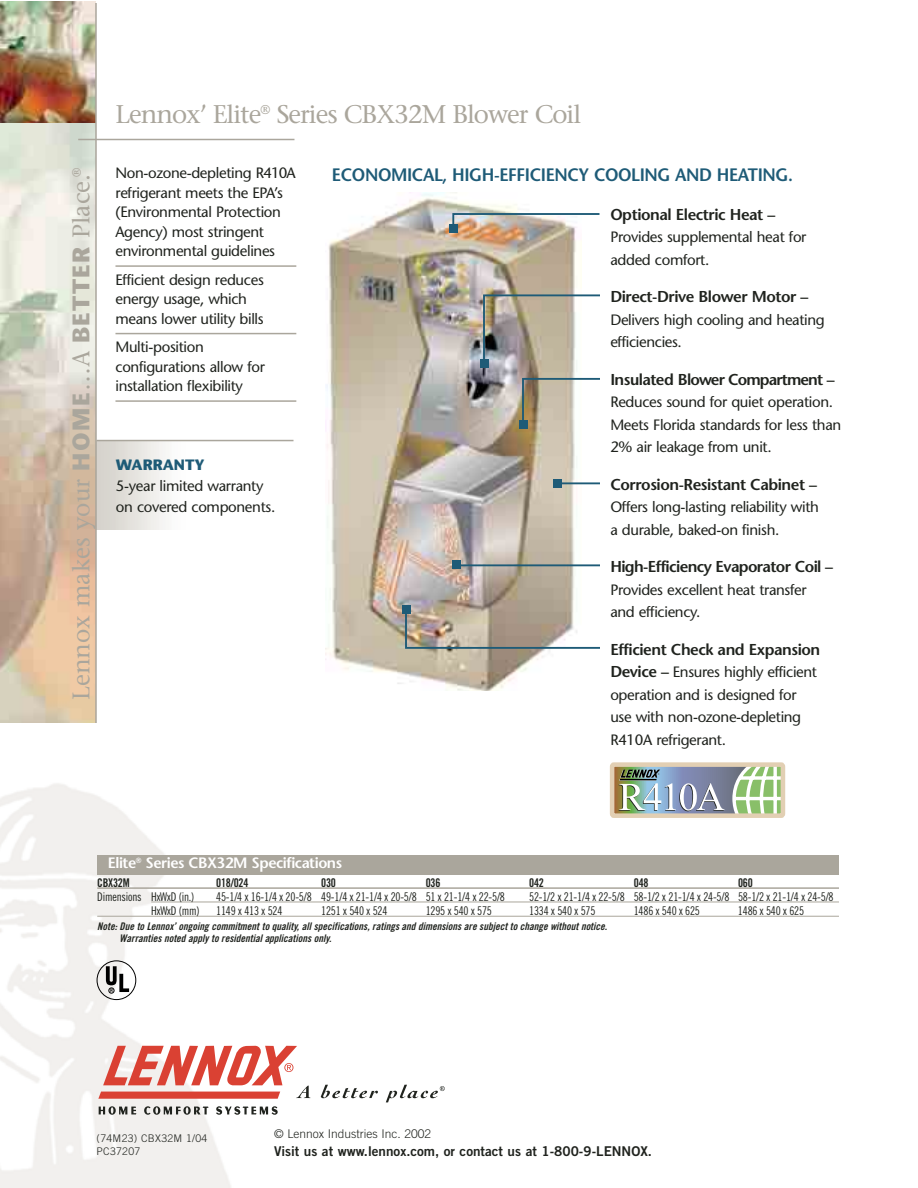
<style>
.page{position:relative;width:918px;height:1188px;background:#fff}
.page>*{position:absolute;margin:0;border:0;box-sizing:border-box;transform-origin:0 0}
.t1{font:25.5px "Stone Serif";letter-spacing:-.04em;color:#aaa69c}
.t2{font:24px "Stone Serif";color:#aaa69c}
.t3{font:600 18px "Stone Sans";letter-spacing:-.025em;color:#1e5b77;scale:.95 1}
.t4{font:600 15.75px "Stone Sans";letter-spacing:-.03em;color:#20231e}
.t5{font:600 15.75px "Stone Sans";letter-spacing:-.055em;color:#20231e}
.t6{font:15px/22.5px "Stone Sans";letter-spacing:-.025em;color:#20231e}
.t7{font:600 15px "Stone Sans";letter-spacing:-.03em;color:#fff}
.t8{font:700 15px "Stone Sans";color:#1e5b77}
.t9{font:13.5px "Trade Gothic Bold Two";color:#20231e}
.t10{font:12px "Trade Gothic Cond Eighteen";letter-spacing:-.02em;color:#20231e;scale:.95 1}
.t11{font:12px "Trade Gothic Bold Cond Twenty";letter-spacing:-.02em;color:#20231e;scale:.95 1}
.t12{font:300 12px "Trade Gothic";color:#20231e}
.t13{font:10.5px/12px "Trade Gothic Bold Cond Twenty Obl";color:#20231e}
.t14{font:300 10.5px/13.5px "Trade Gothic";letter-spacing:.03em;color:#20231e}
.t15{font:700 4.65px "Helvetica";color:#000;scale:.85 1}
.s1{font-family:"Stone Sans";font-weight:700}
.s2{font-weight:600;font-size:15.75px}
</style>
<div class="page">
<img style="left:0;top:783px;width:246px;height:405px">
<svg style="left:98px;top:1046px;width:212px;height:53px"></svg>
<svg style="left:321px;top:1085px;width:57px;height:13px"></svg>
<svg style="left:99px;top:1106px;width:37px;height:9px"></svg>
<svg style="left:144px;top:1106px;width:64px;height:9px"></svg>
<svg style="left:216px;top:1106px;width:62px;height:9px"></svg>
<svg style="left:386px;top:1085px;width:59px;height:17px"></svg>
<img style="left:325px;top:192px;width:250px;height:499px">
<svg style="left:106px;top:966px;width:23px;height:27px"></svg>
<div style="left:97px;top:960px;width:39px;height:40px;border:1px solid #000;border-radius:50%"></div>
<div style="left:97px;top:855px;width:742px;height:19px;background:#aaa69c"></div>
<hr style="left:97px;top:887px;width:742px;height:2px;background:#aaa69c">
<hr style="left:151px;top:902px;width:688px;height:1px;background:#aaa69c">
<hr style="left:97px;top:916px;width:742px;height:1px;background:#aaa69c">
<hr style="left:115px;top:265px;width:181px;height:2px;background:#aaa69c">
<hr style="left:115px;top:333px;width:181px;height:1px;background:#aaa69c">
<hr style="left:115px;top:400px;width:181px;height:2px;background:#aaa69c">
<img style="left:0;top:122px;width:95px;height:601px">
<hr style="left:78px;top:139px;width:216px;height:1px;background:#aaa69c">
<img style="left:0;top:2px;width:96px;height:120px">
<hr style="left:97px;top:440px;width:197px;height:1px;background:#aaa69c">
<div style="left:449px;top:224px;width:9px;height:9px;background:#1e5b77"></div>
<img style="left:451px;top:212px;width:149px;height:355px">
<div style="left:480px;top:359px;width:9px;height:9px;background:#1e5b77"></div>
<div style="left:519px;top:420px;width:9px;height:9px;background:#1e5b77"></div>
<hr style="left:555px;top:482px;width:45px;height:2px;background:#1e5b77">
<div style="left:553px;top:479px;width:9px;height:9px;background:#1e5b77"></div>
<div style="left:452px;top:560px;width:9px;height:9px;background:#1e5b77"></div>
<div style="left:402px;top:605px;width:9px;height:9px;background:#1e5b77"></div>
<svg style="left:404px;top:606px;width:196px;height:44px"></svg>
<hr style="left:95px;top:3px;width:2px;height:720px;background:#aaa69c">
<svg style="left:613px;top:765px;width:170px;height:51px"></svg>
<svg style="left:731px;top:766px;width:55px;height:48px"></svg>
<div style="left:610px;top:762px;width:175px;height:56px;border:5px solid #e2cfb3;border-radius:2px"></div>
<img style="left:619px;top:770px;width:105px;height:41px">
<h2 class="t2" style="left:72px;top:700px;width:534px;rotate:-90deg">Lennox makes your <span class="s1">HOME</span>…A <span class="s1">BETTER</span> Place.<sup>®</sup></h2>
<h1 class="t1" style="left:116px;top:104px;width:467px">Lennox’ Elite<sup>®</sup> Series CBX32M Blower Coil</h1>
<p class="t6" style="left:115px;top:165px;width:182px;line-height:19.5px">Non-ozone-depleting R410A refrigerant meets the EPA’s (Environmental Protection<br>Agency) most stringent environmental guidelines</p>
<p class="t6" style="left:115px;top:271px;width:150px;line-height:19.5px">Efficient design reduces energy usage, which means lower utility bills</p>
<p class="t6" style="left:115px;top:339px;width:151px;line-height:19.5px">Multi-position configurations allow for installation flexibility</p>
<p class="t8" style="left:116px;top:459px;width:90px">WARRANTY</p>
<p class="t6" style="left:116px;top:476px;width:161px;line-height:21px">5-year limited warranty on covered components.</p>
<p class="t3" style="left:332px;top:168px;width:487px">ECONOMICAL, HIGH-EFFICIENCY COOLING AND HEATING.</p>
<p class="t4" style="left:610px;top:208px;width:166px">Optional Electric Heat –</p>
<p class="t6" style="left:610px;top:227px;width:198px">Provides supplemental heat for added comfort.</p>
<p class="t4" style="left:610px;top:291px;width:200px">Direct-Drive Blower Motor –</p>
<p class="t6" style="left:610px;top:310px;width:216px">Delivers high cooling and heating efficiencies.</p>
<p class="t5" style="left:610px;top:373px;width:226px">Insulated Blower Compartment –</p>
<p class="t6" style="left:610px;top:392px;width:232px">Reduces sound for quiet operation.<br>Meets Florida standards for less than<br>2% air leakage from unit.</p>
<p class="t4" style="left:610px;top:478px;width:208px">Corrosion-Resistant Cabinet –</p>
<p class="t6" style="left:610px;top:497px;width:210px">Offers long-lasting reliability with a durable, baked-on finish.</p>
<p class="t4" style="left:610px;top:561px;width:224px">High-Efficiency Evaporator Coil –</p>
<p class="t6" style="left:610px;top:580px;width:198px">Provides excellent heat transfer and efficiency.</p>
<p class="t4" style="left:610px;top:643px;width:212px">Efficient Check and Expansion</p>
<p class="t6" style="left:610px;top:662px;width:208px"><span class="s2">Device –</span> Ensures highly efficient operation and is designed for use with non-ozone-depleting<br>R410A refrigerant.</p>
<p class="t7" style="left:108px;top:857px;width:236px">Elite<sup>®</sup> Series CBX32M Specifications</p>
<p class="t11" style="left:97px;top:878px;width:36px">CBX32M</p>
<p class="t11" style="left:216px;top:878px;width:36px">018/024</p>
<p class="t11" style="left:321px;top:878px;width:17px">030</p>
<p class="t11" style="left:426px;top:878px;width:17px">036</p>
<p class="t11" style="left:529px;top:878px;width:17px">042</p>
<p class="t11" style="left:634px;top:878px;width:17px">048</p>
<p class="t11" style="left:738px;top:878px;width:17px">060</p>
<p class="t10" style="left:97px;top:892px;width:104px">Dimensions HxWxD (in.)</p>
<p class="t10" style="left:216px;top:892px;width:306px">45-1/4 x 16-1/4 x 20-5/8 49-1/4 x 21-1/4 x 20-5/8 51 x 21-1/4 x 22-5/8</p>
<p class="t10" style="left:529px;top:892px;width:322px">52-1/2 x 21-1/4 x 22-5/8 58-1/2 x 21-1/4 x 24-5/8 58-1/2 x 21-1/4 x 24-5/8</p>
<p class="t10" style="left:151px;top:906px;width:52px">HxWxD (mm)</p>
<p class="t10" style="left:216px;top:906px;width:71px">1149 x 413 x 524</p>
<p class="t10" style="left:321px;top:906px;width:71px">1251 x 540 x 524</p>
<p class="t10" style="left:426px;top:906px;width:71px">1295 x 540 x 575</p>
<p class="t10" style="left:529px;top:906px;width:71px">1334 x 540 x 575</p>
<p class="t10" style="left:634px;top:906px;width:71px">1486 x 540 x 625</p>
<p class="t10" style="left:738px;top:906px;width:71px">1486 x 540 x 625</p>
<p class="t13" style="left:120px;top:921px;width:489px;text-indent:-22px">Note: Due to Lennox’ ongoing commitment to quality, all specifications, ratings and dimensions are subject to change without notice.<br>Warranties noted apply to residential applications only.</p>
<p class="t15" style="left:110px;top:989px;width:5px">R</p>
<p class="t14" style="left:97px;top:1132px;width:112px">(74M23) CBX32M 1/04<br>PC37207</p>
<p class="t12" style="left:274px;top:1129px;width:158px">© Lennox Industries Inc. 2002</p>
<p class="t9" style="left:274px;top:1146px;width:379px">Visit us at www.lennox.com, or contact us at 1-800-9-LENNOX.</p>
</div>
